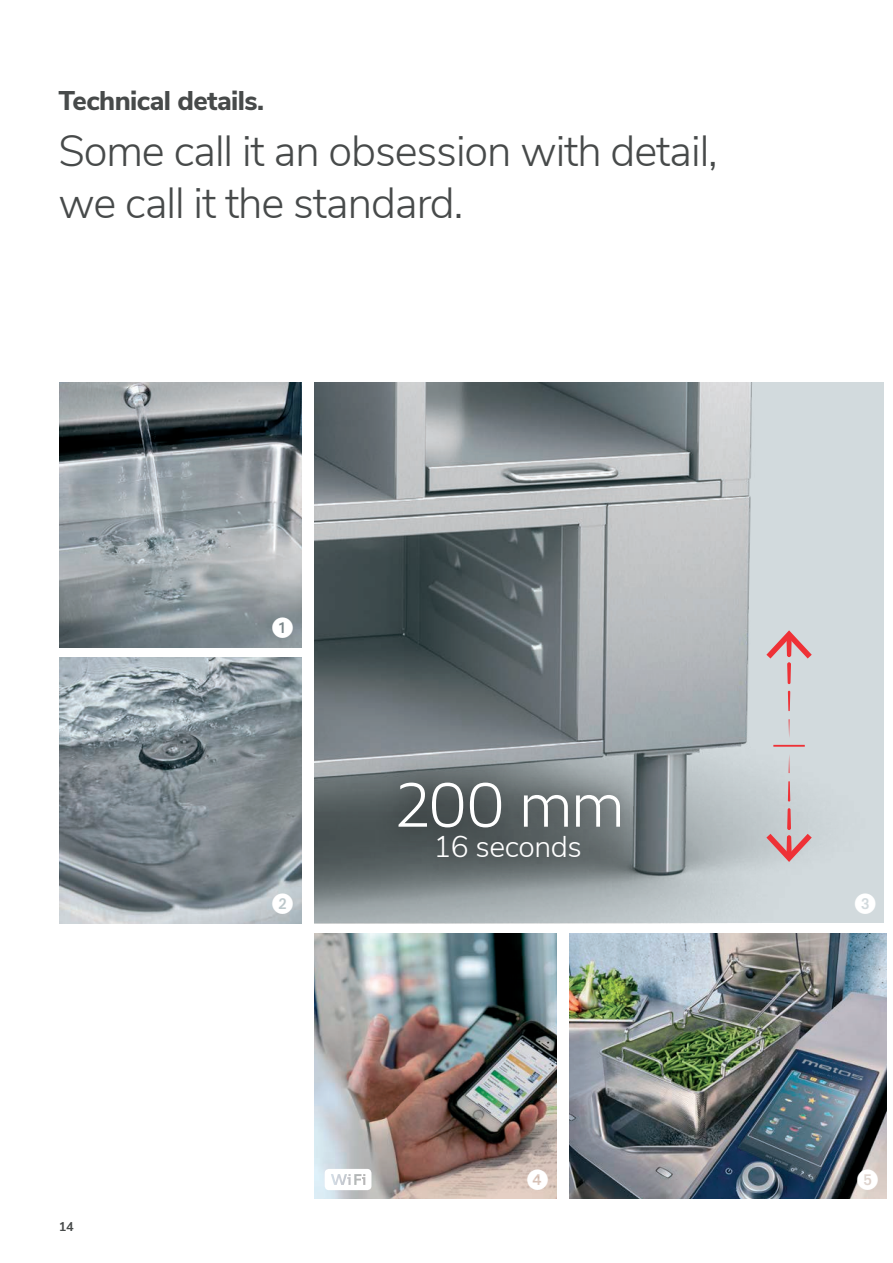
<style>
.page{position:relative;width:893px;height:1263px;background:#fff}
.page>*{position:absolute;margin:0;border:0;box-sizing:border-box;transform-origin:0 0}
.t1{font:300 63px "RATIONAL Sans TT";color:#fff}
.t2{font:300 43.5px/52.2px "Nunito Sans";letter-spacing:-.025em;color:#474a4a}
.t3{font:300 30px "Nunito Sans";letter-spacing:-.015em;color:#fff}
.t4{font:800 27px "Nunito Sans";letter-spacing:-.02em;color:#474a4a}
.t5{font:21px "European Pi One";color:#fff}
.t6{font:700 12.75px "Nunito Sans";color:#474a4a}
</style>
<div class="page">
<img style="left:570px;top:933px;width:317px;height:266px">
<img style="left:59px;top:382px;width:243px;height:265px">
<img style="left:59px;top:658px;width:243px;height:265px">
<img style="left:314px;top:382px;width:570px;height:541px">
<svg style="left:789px;top:754px;width:1px;height:19px"></svg>
<svg style="left:788px;top:781px;width:2px;height:20px"></svg>
<svg style="left:766px;top:808px;width:46px;height:54px;background:#ceb0b3"></svg>
<svg style="left:789px;top:719px;width:1px;height:19px"></svg>
<svg style="left:788px;top:691px;width:2px;height:20px"></svg>
<svg style="left:766px;top:630px;width:46px;height:54px;background:#d7b8bc"></svg>
<hr style="left:773px;top:745px;width:32px;height:2px;background:#ee3136">
<div style="left:373px;top:755px;width:276px;height:135px;background:#000;opacity:.75"></div>
<img style="left:314px;top:933px;width:243px;height:266px">
<svg style="left:325px;top:1169px;width:46px;height:21px"></svg>
<p class="t4" style="left:58px;top:81px;width:207px">Technical details.</p>
<p class="t2" style="left:58px;top:122px;width:661px">Some call it an obsession with detail, we call it the standard.</p>
<p class="t5" style="left:272px;top:616px;width:22px">1</p>
<h1 class="t1" style="left:394px;top:760px;width:232px">200 mm</h1>
<p class="t3" style="left:433px;top:825px;width:150px">16 seconds</p>
<p class="t5" style="left:272px;top:892px;width:22px">2</p>
<p class="t5" style="left:855px;top:892px;width:22px">3</p>
<p class="t6" style="left:59px;top:1218px;width:17px">14</p>
<p class="t5" style="left:527px;top:1167px;width:22px">4</p>
<p class="t5" style="left:857px;top:1167px;width:22px">5</p>
</div>
